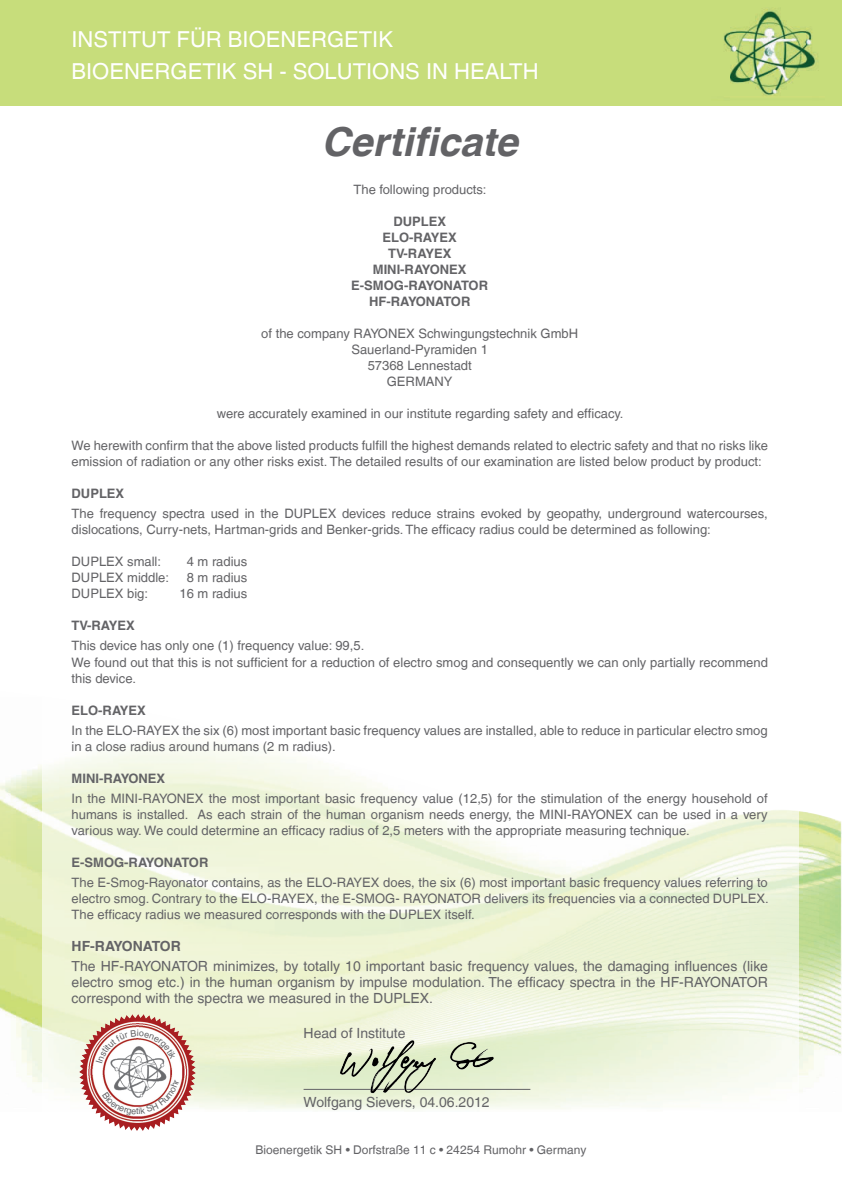
<style>
.page{position:relative;width:842px;height:1191px;background:#fff}
.page>*{position:absolute;margin:0;border:0;box-sizing:border-box;transform-origin:0 0}
.t1{font:italic 700 40px "Helvetica LT";color:#636366}
.t2{font:22px/32.1px "Helvetica LT";color:#fff}
.t3{font:14px/16px "Helvetica LT";color:#636366;text-align:justify}
.t4{font:700 14px "Helvetica LT";color:#636366}
.t5{font:13px/16px "Helvetica LT";color:#636366}
.t6{font:700 13px/16px "Helvetica LT";color:#636366;text-align:center}
.t7{font:12px "Helvetica LT";color:#636366}
.t8{font:9px "Helvetica LT";color:#636366}
</style>
<div class="page">
<img style="left:0;top:765px;width:842px;height:327px">
<svg style="left:43px;top:745px;width:756px;height:366px;fill:#f1f5db"></svg>
<div style="left:0;top:0;width:842px;height:106px;background:#c7dd7b"></div>
<img style="left:723px;top:9px;width:93px;height:86px">
<hr style="left:304px;top:1088px;width:226px;height:1px;background:#636366">
<img style="left:72px;top:1006px;width:131px;height:125px">
<img style="left:106px;top:1063px;width:64px;height:16px">
<img style="left:338px;top:1038px;width:157px;height:57px">
<svg style="left:96px;top:1030px;width:80px;height:33px"></svg>
<svg style="left:102px;top:1079px;width:77px;height:36px"></svg>
<h2 class="t2" style="left:72px;top:23px;width:469px">INSTITUT FÜR BIOENERGETIK<br>BIOENERGETIK SH - SOLUTIONS IN HEALTH</h2>
<h1 class="t1" style="left:321px;top:117px;width:198px">Certificate</h1>
<p class="t5" style="left:353px;top:182px;width:135px">The following products:</p>
<p class="t6" style="left:351px;top:213px;width:138px">DUPLEX<br>ELO-RAYEX<br>TV-RAYEX<br>MINI-RAYONEX<br>E-SMOG-RAYONATOR<br>HF-RAYONATOR</p>
<p class="t5" style="left:261px;top:326px;width:318px;text-align:center">of the company RAYONEX Schwingungstechnik GmbH<br>Sauerland-Pyramiden 1<br>57368 Lennestadt<br>GERMANY</p>
<p class="t5" style="left:217px;top:406px;width:408px">were accurately examined in our institute regarding safety and efficacy.</p>
<p class="t5" style="left:72px;top:438px;width:698px">We herewith confirm that the above listed products fulfill the highest demands related to electric safety and that no risks like emission of radiation or any other risks exist. The detailed results of our examination are listed below product by product:</p>
<p class="t6" style="left:72px;top:485px;width:54px">DUPLEX</p>
<p class="t5" style="left:72px;top:506px;width:698px">The frequency spectra used in the DUPLEX devices reduce strains evoked by geopathy, underground watercourses, dislocations, Curry-nets, Hartman-grids and Benker-grids. The efficacy radius could be determined as following:</p>
<p class="t5" style="left:72px;top:554px;width:91px">DUPLEX small:</p>
<p class="t5" style="left:187px;top:554px;width:62px">4 m radius</p>
<p class="t5" style="left:72px;top:570px;width:99px">DUPLEX middle:</p>
<p class="t5" style="left:187px;top:570px;width:62px">8 m radius</p>
<p class="t5" style="left:72px;top:586px;width:78px">DUPLEX big:</p>
<p class="t5" style="left:180px;top:586px;width:69px">16 m radius</p>
<p class="t6" style="left:72px;top:617px;width:65px">TV-RAYEX</p>
<p class="t5" style="left:72px;top:638px;width:698px">This device has only one (1) frequency value: 99,5.<br>We found out that this is not sufficient for a reduction of electro smog and consequently we can only partially recommend this device.</p>
<p class="t6" style="left:72px;top:701px;width:76px">ELO-RAYEX</p>
<p class="t5" style="left:72px;top:722px;width:698px">In the ELO-RAYEX the six (6) most important basic frequency values are installed, able to reduce in particular electro smog in a close radius around humans (2 m radius).</p>
<p class="t6" style="left:72px;top:769px;width:95px">MINI-RAYONEX</p>
<p class="t5" style="left:72px;top:790px;width:698px;text-align:justify">In the MINI-RAYONEX the most important basic frequency value (12,5) for the stimulation of the energy household of humans is installed. As each strain of the human organism needs energy, the MINI-RAYONEX can be used in a very various way. We could determine an efficacy radius of 2,5 meters with the appropriate measuring technique.</p>
<p class="t6" style="left:72px;top:854px;width:138px">E-SMOG-RAYONATOR</p>
<p class="t5" style="left:72px;top:874px;width:698px;text-align:justify">The E-Smog-Rayonator contains, as the ELO-RAYEX does, the six (6) most important basic frequency values referring to electro smog. Contrary to the ELO-RAYEX, the E-SMOG- RAYONATOR delivers its frequencies via a connected DUPLEX.<br>The efficacy radius we measured corresponds with the DUPLEX itself.</p>
<p class="t4" style="left:72px;top:937px;width:111px">HF-RAYONATOR</p>
<p class="t3" style="left:72px;top:957px;width:698px">The HF-RAYONATOR minimizes, by totally 10 important basic frequency values, the damaging influences (like electro smog etc.) in the human organism by impulse modulation. The efficacy spectra in the HF-RAYONATOR correspond with the spectra we measured in the DUPLEX.</p>
<p class="t8" style="left:137px;top:1028px;width:4px">i</p>
<p class="t8" style="left:136px;top:1105px;width:4px">t</p>
<p class="t3" style="left:304px;top:1025px;width:103px">Head of Institute</p>
<p class="t3" style="left:304px;top:1094px;width:188px">Wolfgang Sievers, 04.06.2012</p>
<p class="t7" style="left:256px;top:1143px;width:332px">Bioenergetik SH • Dorfstraße 11 c • 24254 Rumohr • Germany</p>
</div>
